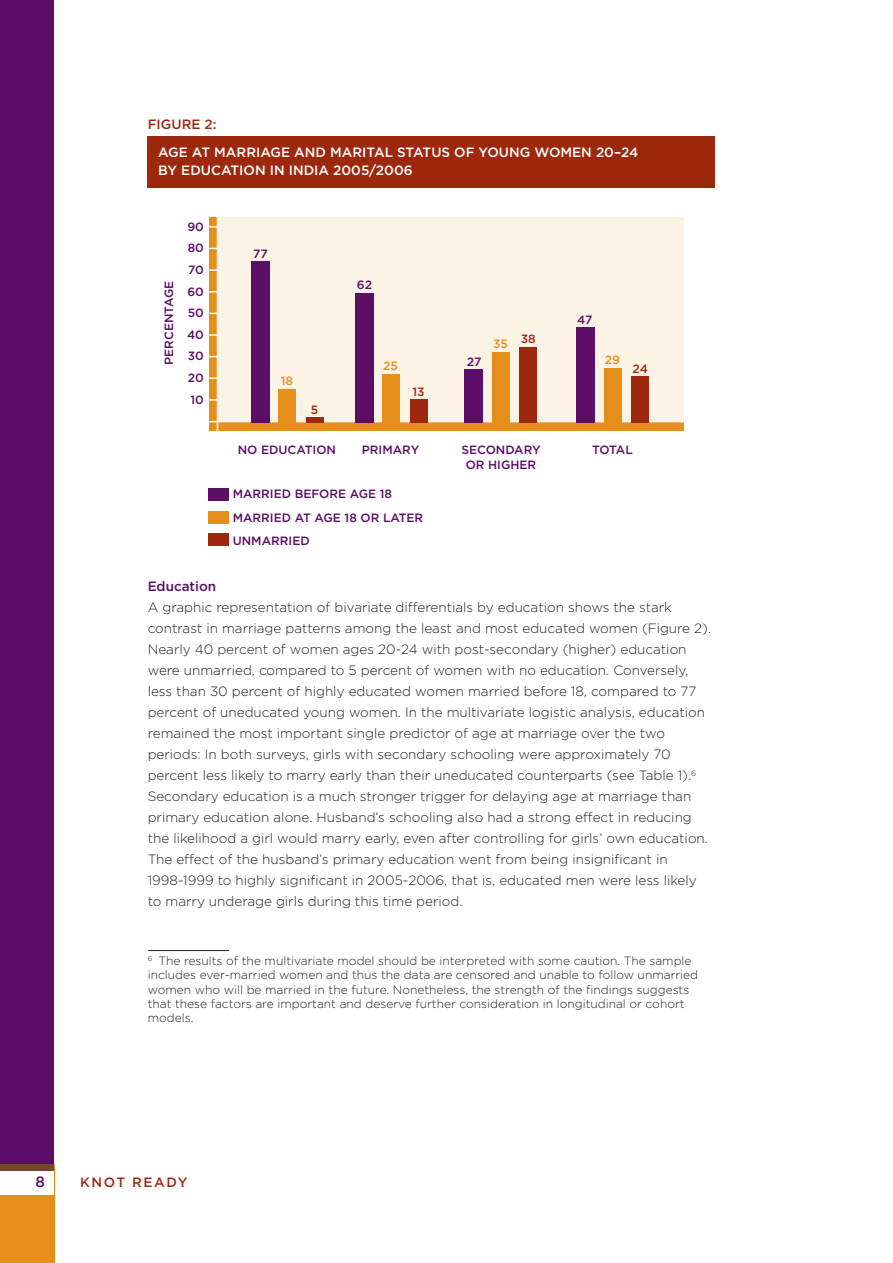
<style>
.page{position:relative;width:893px;height:1263px;background:#fff}
.page>*{position:absolute;margin:0;border:0;box-sizing:border-box;transform-origin:0 0}
.t1{font:300 13.5px/21px "Gotham";color:#231f20}
.t2{font:500 13.5px/18px "Gotham";color:#fff}
.t3{font:500 13.5px "Gotham";color:#9e280e}
.t4{font:500 13.5px "Gotham";color:#5c0e67}
.t5{font:300 12px/14.2px "Gotham";color:#231f20}
.t6{font:500 12px/21.6px "Gotham";color:#5c0e67}
.t7{font:500 12px "Gotham";color:#e58f1a}
.t8{font:500 12px "Gotham";color:#9e280e}
</style>
<div class="page">
<div style="left:0;top:0;width:54px;height:1263px;background:#5c0e67"></div>
<div style="left:0;top:1164px;width:54px;height:99px;background:#e58f1a"></div>
<div style="left:0;top:1164px;width:54px;height:30px;background:#fff"></div>
<div style="left:0;top:1164px;width:54px;height:6px;background:#73472e"></div>
<div style="left:148px;top:137px;width:567px;height:51px;background:#9e280e"></div>
<div style="left:209px;top:218px;width:474px;height:213px;background:#e58f1a"></div>
<div style="left:217px;top:216px;width:468px;height:206px;background:#fcf3e7"></div>
<svg style="left:209px;top:269px;width:8px;height:2px"></svg>
<svg style="left:209px;top:334px;width:8px;height:2px"></svg>
<svg style="left:209px;top:377px;width:8px;height:2px"></svg>
<svg style="left:209px;top:399px;width:8px;height:2px"></svg>
<svg style="left:209px;top:226px;width:8px;height:2px"></svg>
<svg style="left:209px;top:421px;width:9px;height:10px"></svg>
<div style="left:209px;top:487px;width:20px;height:13px;background:#5c0e67"></div>
<div style="left:209px;top:510px;width:20px;height:13px;background:#e58f1a"></div>
<div style="left:209px;top:533px;width:20px;height:13px;background:#9e280e"></div>
<div style="left:251px;top:261px;width:19px;height:162px;background:#5c0e67"></div>
<div style="left:279px;top:389px;width:17px;height:34px;background:#e58f1a"></div>
<div style="left:306px;top:417px;width:18px;height:6px;background:#9e280e"></div>
<div style="left:355px;top:293px;width:18px;height:129px;background:#5c0e67"></div>
<div style="left:382px;top:374px;width:18px;height:48px;background:#e58f1a"></div>
<div style="left:410px;top:399px;width:17px;height:23px;background:#9e280e"></div>
<div style="left:576px;top:327px;width:19px;height:95px;background:#5c0e67"></div>
<div style="left:604px;top:368px;width:17px;height:54px;background:#e58f1a"></div>
<div style="left:631px;top:376px;width:18px;height:46px;background:#9e280e"></div>
<div style="left:464px;top:369px;width:19px;height:53px;background:#5c0e67"></div>
<div style="left:492px;top:352px;width:17px;height:70px;background:#e58f1a"></div>
<div style="left:519px;top:347px;width:18px;height:75px;background:#9e280e"></div>
<hr style="left:148px;top:950px;width:81px;height:1px;background:#231f20">
<p class="t3" style="left:148px;top:117px;width:70px">FIGURE 2:</p>
<p class="t2" style="left:158px;top:143px;width:482px">AGE AT MARRIAGE AN D MARITAL STATUS OF YOUNG WOMEN 20–24<br>BY EDUCATION IN IN DIA 2005/2006</p>
<p class="t6" style="left:158px;top:365px;width:84px;rotate:-90deg">PERCENTAGE</p>
<p class="t6" style="left:187px;top:215px;width:18px;text-align:justify">90<br>80<br>70<br>60<br>50<br>40<br>30<br>20<br>10</p>
<p class="t6" style="left:253px;top:242px;width:16px">77</p>
<p class="t6" style="left:357px;top:274px;width:17px">62</p>
<p class="t7" style="left:281px;top:374px;width:14px">18</p>
<p class="t8" style="left:311px;top:403px;width:9px">5</p>
<p class="t6" style="left:238px;top:439px;width:89px">NO EDUCATION</p>
<p class="t7" style="left:383px;top:359px;width:16px">25</p>
<p class="t8" style="left:412px;top:384px;width:14px">13</p>
<p class="t6" style="left:362px;top:439px;width:59px">PRIMARY</p>
<p class="t6" style="left:233px;top:482px;width:192px;line-height:23.4px">MARRIED BEFORE AGE 18<br>MARRIED AT AGE 18 OR LATER<br>UN MARRIED</p>
<p class="t6" style="left:577px;top:308px;width:17px">47</p>
<p class="t7" style="left:493px;top:336px;width:44px">35 <sup>38</sup></p>
<p class="t6" style="left:467px;top:350px;width:16px">27</p>
<p class="t7" style="left:605px;top:353px;width:17px">29</p>
<p class="t8" style="left:633px;top:362px;width:17px">24</p>
<p class="t6" style="left:461px;top:439px;width:10px">SECON</p>
<p class="t6" style="left:466px;top:443px;width:76px;line-height:14.4px;text-indent:40px">DARY<br>OR HIGHER</p>
<p class="t6" style="left:592px;top:439px;width:9px">TOT</p>
<p class="t6" style="left:616px;top:439px;width:18px">AL</p>
<p class="t4" style="left:148px;top:579px;width:70px">EDUCATION</p>
<p class="t1" style="left:148px;top:597px;width:565px">A graphic representation of bivariate differentials by education shows the stark contrast in marriage patterns among the least and most educated women (Figure 2).<br>Nearly 40 percent of women ages 20-24 with post-secondary (higher) education were unmarried, compared to 5 percent of women with no education. Conversely, less than 30 percent of highly educated women married before 18, compared to 77 percent of uneducated young women. In the multivariate logistic analysis, education remained the most important single predictor of age at marriage over the two periods: In both surveys, girls with secondary schooling were approximately 70 percent less likely to marry early than their uneducated counterparts (see Table 1).<sup>6<br></sup>Secondary education is a much stronger trigger for delaying age at marriage than primary education alone. Husband’s schooling also had a strong effect in reducing the likelihood a girl would marry early, even after controlling for girls’ own education.<br>The effect of the husband’s primary education went from being insignificant in 1998-1999 to highly significant in 2005-2006, that is, educated men were less likely to marry underage girls during this time period.</p>
<p class="t5" style="left:148px;top:954px;width:552px"><sup>6</sup> The results of the multivariate model should be interpreted with some caution. The sample includes ever-married women and thus the data are censored and unable to follow unmarried women who will be married in the future. Nonetheless, the strength of the findings suggests that these factors are important and deserve further consideration in longitudinal or cohort models.</p>
<p class="t3" style="left:80px;top:1175px;width:24px">KNOT</p>
<p class="t3" style="left:132px;top:1175px;width:57px">READY</p>
</div>
